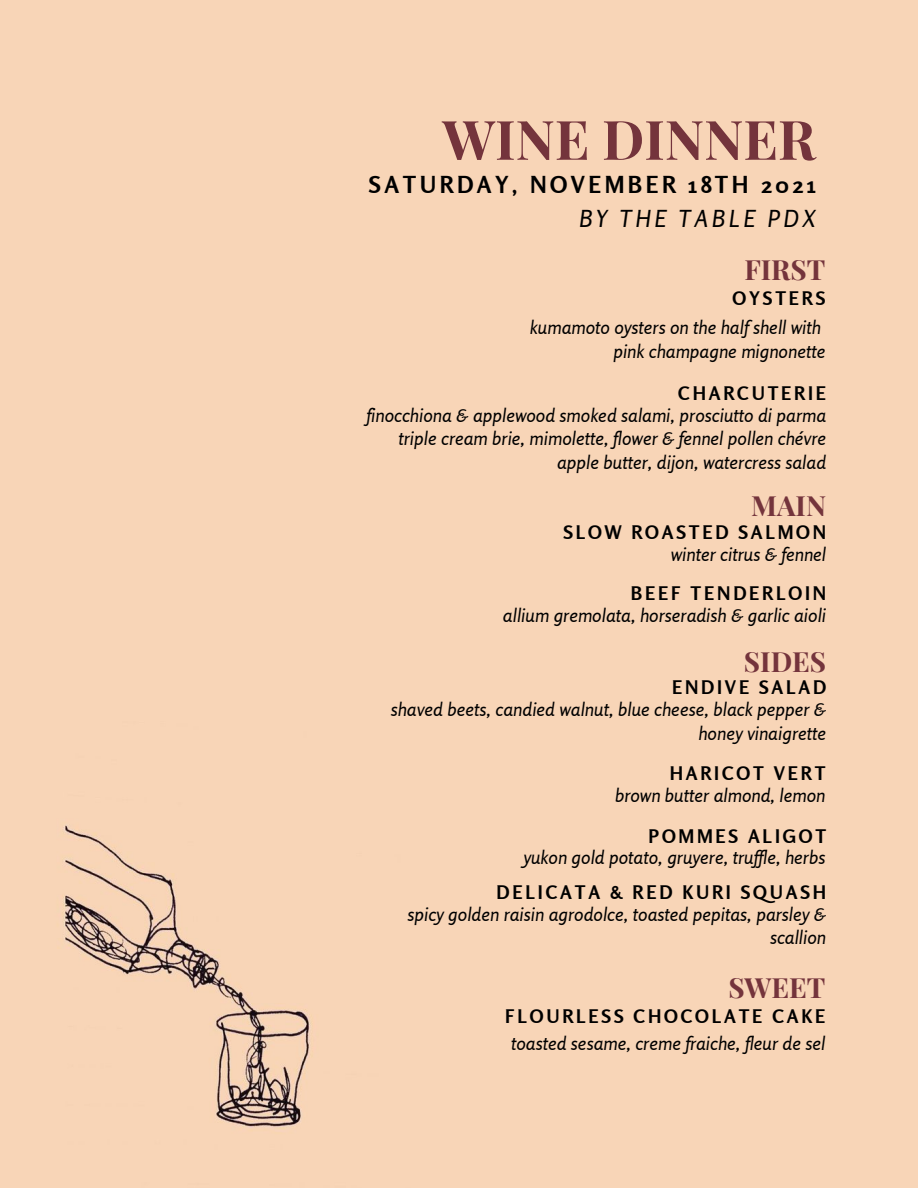
<style>
.page{position:relative;width:918px;height:1188px;background:#f8d5b7}
.page>*{position:absolute;margin:0;border:0;box-sizing:border-box;transform-origin:0 0}
.t1{font:700 54.45px "Playfair Display";color:#74343c}
.t2{font:700 27.9px "Playfair Display";color:#74343c}
.t3{font:700 23.4px "Rosario";letter-spacing:.15em;color:#000}
.t4{font:italic 23.4px "Rosario";letter-spacing:.15em;color:#000}
.t5{font:italic 18.75px/23.7px "Rosario";color:#000;text-align:right}
.t6{font:700 18.75px "Rosario";letter-spacing:.15em;color:#000}
</style>
<div class="page">
<img style="left:63px;top:825px;width:248px;height:304px">
<p class="t1" style="left:442px;top:101px;width:375px">WINE DINNER</p>
<p class="t3" style="left:369px;top:170px;width:448px">SATURDAY, NOVEMBER 18TH 2021</p>
<p class="t4" style="left:579px;top:204px;width:238px">BY THE TABLE PDX</p>
<p class="t2" style="left:744px;top:250px;width:83px">FIRST</p>
<p class="t6" style="left:733px;top:287px;width:94px">OYSTERS</p>
<p class="t5" style="left:530px;top:315px;width:293px">kumamoto oysters on the half shell with</p>
<p class="t5" style="left:613px;top:339px;width:214px">pink champagne mignonette</p>
<p class="t6" style="left:678px;top:382px;width:149px">CHARCUTERIE</p>
<p class="t5" style="left:367px;top:403px;width:461px">finocchiona &amp; applewood smoked salami, prosciutto di parma</p>
<p class="t5" style="left:398px;top:427px;width:429px">triple cream brie, mimolette, flower &amp; fennel pollen chévre</p>
<p class="t5" style="left:557px;top:450px;width:271px">apple butter, dijon, watercress salad</p>
<p class="t2" style="left:751px;top:485px;width:76px">MAIN</p>
<p class="t6" style="left:563px;top:521px;width:264px">SLOW ROASTED SALMON</p>
<p class="t5" style="left:671px;top:542px;width:157px">winter citrus &amp; fennel</p>
<p class="t6" style="left:631px;top:582px;width:197px">BEEF TENDERLOIN</p>
<p class="t5" style="left:503px;top:603px;width:325px">allium gremolata, horseradish &amp; garlic aioli</p>
<p class="t2" style="left:744px;top:642px;width:84px">SIDES</p>
<p class="t6" style="left:672px;top:676px;width:156px">ENDIVE SALAD</p>
<p class="t5" style="left:391px;top:697px;width:437px">shaved beets, candied walnut, blue cheese, black pepper &amp; honey vinaigrette</p>
<p class="t6" style="left:670px;top:762px;width:157px">HARICOT VERT</p>
<p class="t5" style="left:615px;top:783px;width:212px">brown butter almond, lemon</p>
<p class="t6" style="left:649px;top:824px;width:179px">POMMES ALIGOT</p>
<p class="t5" style="left:523px;top:846px;width:304px">yukon gold potato, gruyere, truf le, herbs</p>
<p class="t6" style="left:497px;top:880px;width:331px">DELICATA &amp; RED KURI SQUASH</p>
<p class="t5" style="left:407px;top:902px;width:420px">spicy golden raisin agrodolce, toasted pepitas, parsley &amp; scallion</p>
<p class="t2" style="left:728px;top:968px;width:99px">SWEET</p>
<p class="t6" style="left:505px;top:1005px;width:322px">FLOURLESS CHOCOLATE CAKE</p>
<p class="t5" style="left:511px;top:1031px;width:316px">toasted sesame, creme fraiche, fleur de sel</p>
</div>
